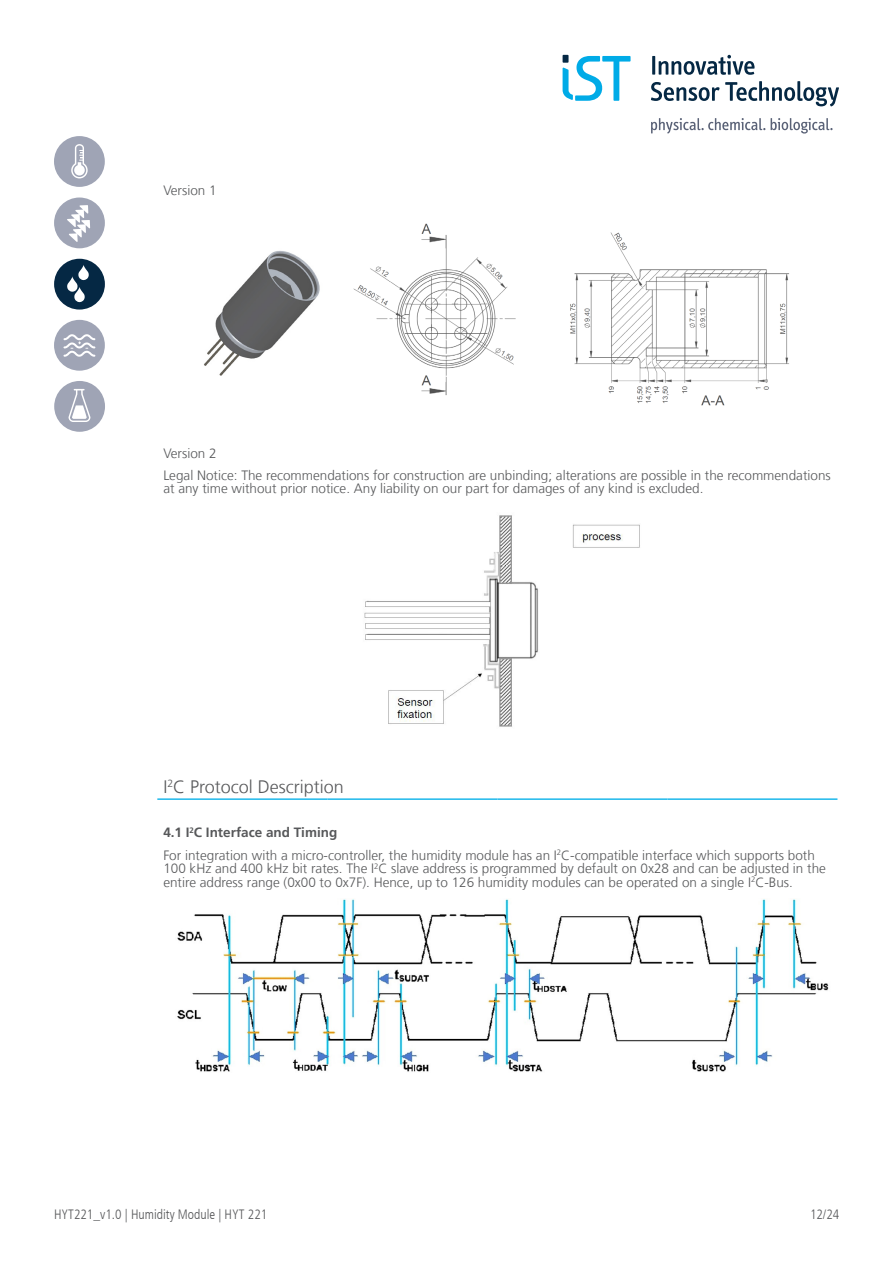
<style>
.page{position:relative;width:893px;height:1263px;background:#fff}
.page>*{position:absolute;margin:0;border:0;box-sizing:border-box;transform-origin:0 0}
.Subheading{font:300 18px "Frutiger LT Com";color:#57585a}
.Text{font:300 13.5px/13.5px "Frutiger LT Com";color:#57585a}
.t1{font:300 condensed 13.5px "Frutiger LT Com";color:#57585a}
.Subheading_x_x{font:700 13.5px "Frutiger LT Com";color:#57585a}
</style>
<div class="page">
<hr style="left:157px;top:798px;width:170px;height:2px;background:#1db8eb">
<hr style="left:327px;top:798px;width:170px;height:2px;background:#1db8eb">
<hr style="left:497px;top:798px;width:170px;height:2px;background:#1db8eb">
<hr style="left:667px;top:798px;width:170px;height:2px;background:#1db8eb">
<img style="left:353px;top:223px;width:436px;height:183px">
<img style="left:204px;top:250px;width:116px;height:126px">
<img style="left:364px;top:515px;width:276px;height:212px">
<img style="left:177px;top:899px;width:652px;height:173px">
<svg style="left:651px;top:81px;width:188px;height:26px"></svg>
<hr style="left:652px;top:56px;width:3px;height:19px;background:#052844">
<svg style="left:659px;top:55px;width:95px;height:20px"></svg>
<svg style="left:771px;top:118px;width:62px;height:16px"></svg>
<svg style="left:651px;top:118px;width:114px;height:16px"></svg>
<div style="left:563px;top:55px;width:5px;height:8px;background:#052844"></div>
<svg style="left:563px;top:56px;width:68px;height:45px"></svg>
<svg style="left:54px;top:136px;width:51px;height:51px"></svg>
<div style="left:54px;top:197px;width:51px;height:51px;background:#9fa4b5;border-radius:50%"></div>
<svg style="left:67px;top:205px;width:23px;height:37px"></svg>
<div style="left:54px;top:259px;width:51px;height:51px;background:#052844;border-radius:50%"></div>
<svg style="left:67px;top:265px;width:22px;height:37px"></svg>
<div style="left:54px;top:320px;width:51px;height:51px;background:#9fa4b5;border-radius:50%"></div>
<svg style="left:64px;top:334px;width:31px;height:23px"></svg>
<div style="left:54px;top:381px;width:51px;height:51px;background:#9fa4b5;border-radius:50%"></div>
<svg style="left:69px;top:389px;width:21px;height:33px"></svg>
<p class="Text" style="left:163px;top:183px;width:55px">Version 1</p>
<p class="Text" style="left:163px;top:446px;width:55px">Version 2</p>
<p class="Text" style="left:163px;top:468px;width:669px">Legal Notice: The recommendations for construction are unbinding; alterations are possible in the recommendations at any time without prior notice. Any liability on our part for damages of any kind is excluded.</p>
<p class="Subheading" style="left:163px;top:776px;width:182px">I<sup>2</sup>C Protocol Description</p>
<p class="Subheading_x_x" style="left:163px;top:825px;width:175px">4.1 I<sup>2</sup>C Interface and Timing</p>
<p class="Text" style="left:163px;top:848px;width:664px">For integration with a micro-controller, the humidity module has an I<sup>2</sup>C-compatible interface which supports both<br>100 kHz and 400 kHz bit rates. The I<sup>2</sup>C slave address is programmed by default on 0x28 and can be adjusted in the entire address range (0x00 to 0x7F). Hence, up to 126 humidity modules can be operated on a single I<sup>2</sup>C-Bus.</p>
<p class="t1" style="left:54px;top:1207px;width:215px">HYT221_v1.0 | Humidity Module | HYT 221</p>
<p class="t1" style="left:810px;top:1207px;width:31px">12/24</p>
</div>
